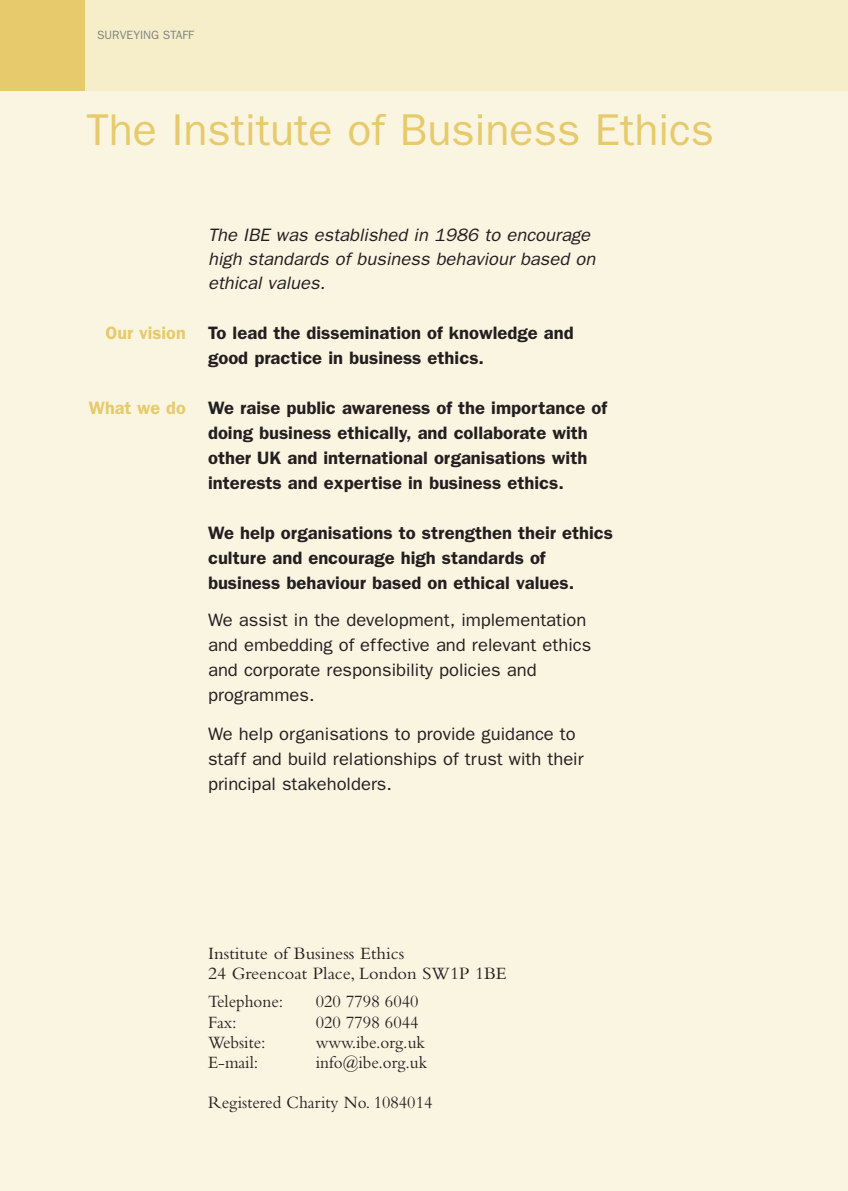
<style>
.page{position:relative;width:848px;height:1191px;background:#fff}
.page>*{position:absolute;margin:0;border:0;box-sizing:border-box;transform-origin:0 0}
.t1{font:44.6px "Franklin Gothic";color:#e6ca6c}
.t2{font:600 18px/25px "Franklin Gothic";color:#231f20}
.t3{font:18px/25px "Franklin Gothic";color:#231f20}
.t4{font:18px "Bembo";color:#231f20;scale:.95 1}
.t5{font:italic 18px/24px "Franklin Gothic";color:#231f20}
.t6{font:18px/20px "Bembo";color:#231f20}
.t7{font:600 18px "Franklin Gothic";color:#e6ca6c}
.t8{font:12px "Franklin Gothic";color:#808285}
</style>
<div class="page">
<div style="left:0;top:91px;width:848px;height:1100px;background:#faf5e1"></div>
<div style="left:85px;top:0;width:763px;height:91px;background:#f6eec8"></div>
<div style="left:0;top:0;width:85px;height:91px;background:#e6ca6c"></div>
<p class="t8" style="left:97px;top:27px;width:98px">SURVEYING STAFF</p>
<p class="t1" style="left:86px;top:104px;width:629px">The Institute of Business Ethics</p>
<p class="t7" style="left:106px;top:322px;width:82px">Our vision</p>
<p class="t7" style="left:89px;top:397px;width:98px">What we do</p>
<p class="t5" style="left:208px;top:223px;width:389px">The IBE was established in 1986 to encourage high standards of business behaviour based on ethical values.</p>
<p class="t2" style="left:208px;top:320px;width:367px">To lead the dissemination of knowledge and good practice in business ethics.</p>
<p class="t2" style="left:208px;top:395px;width:400px">We raise public awareness of the importance of doing business ethically, and collaborate with other UK and international organisations with interests and expertise in business ethics.</p>
<p class="t2" style="left:208px;top:520px;width:406px">We help organisations to strengthen their ethics culture and encourage high standards of business behaviour based on ethical values.</p>
<p class="t3" style="left:208px;top:607px;width:385px">We assist in the development, implementation and embedding of effective and relevant ethics and corporate responsibility policies and programmes.</p>
<p class="t3" style="left:208px;top:721px;width:377px">We help organisations to provide guidance to staff and build relationships of trust with their principal stakeholders.</p>
<p class="t6" style="left:208px;top:945px;width:300px">Institute of Business Ethics<br>24 Greencoat Place, London SW1P 1BE</p>
<p class="t4" style="left:208px;top:995px;width:81px">Telephone:</p>
<p class="t4" style="left:316px;top:995px;width:110px">020 7798 6040</p>
<p class="t4" style="left:208px;top:1015px;width:32px">Fax:</p>
<p class="t4" style="left:316px;top:1015px;width:110px">020 7798 6044</p>
<p class="t4" style="left:208px;top:1035px;width:62px">Website:</p>
<p class="t4" style="left:316px;top:1035px;width:117px">www.ibe.org.uk</p>
<p class="t4" style="left:208px;top:1055px;width:54px">E-mail:</p>
<p class="t4" style="left:316px;top:1055px;width:119px">info@ibe.org.uk</p>
<p class="t4" style="left:208px;top:1095px;width:238px">Registered Charity No. 1084014</p>
</div>
